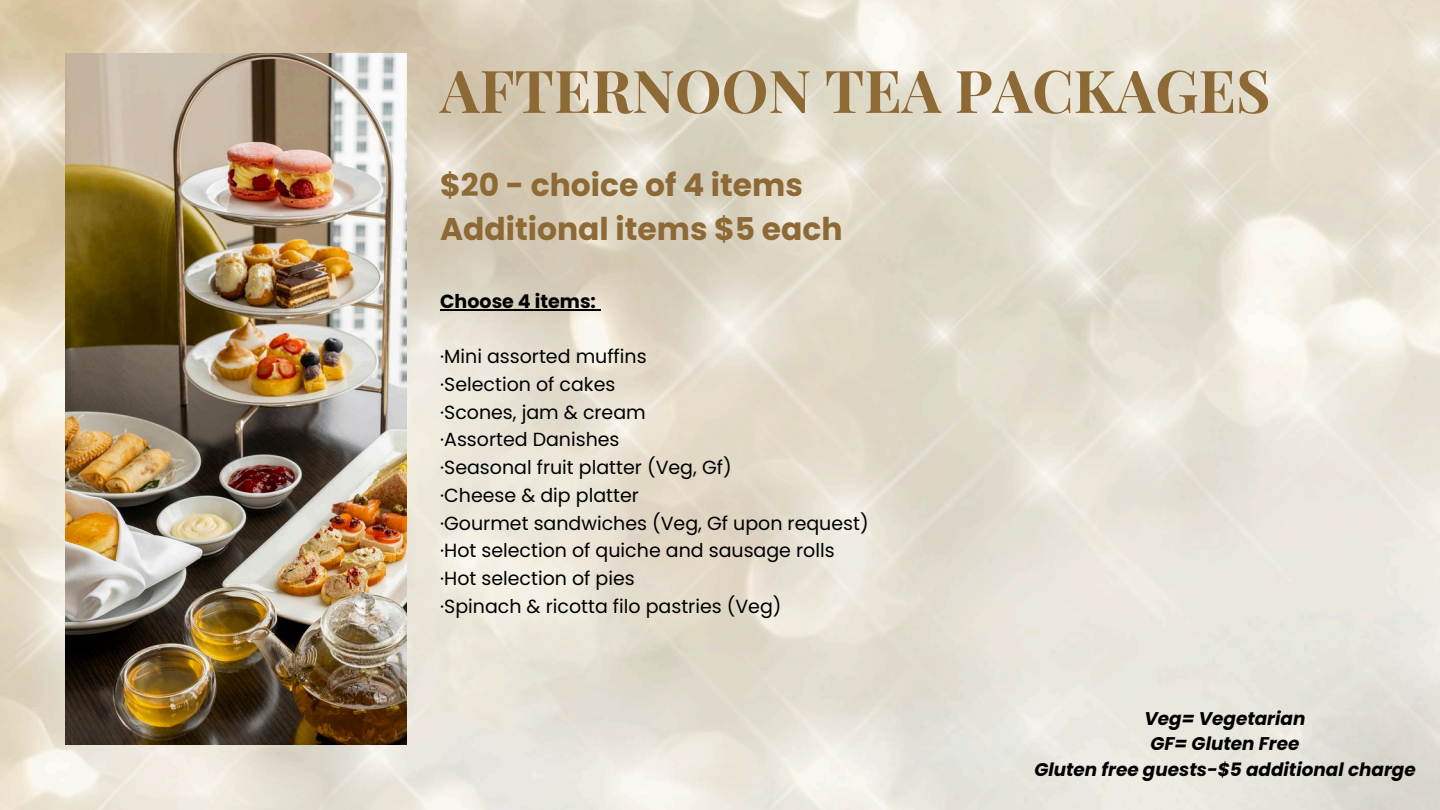
<style>
.page{position:relative;width:1440px;height:810px;background:#fff}
.page>*{position:absolute;margin:0;border:0;box-sizing:border-box;transform-origin:0 0}
.t1{font:700 59px "Playfair Display";color:#8d6936}
.t2{font:700 31.4px/43.5px "Poppins";color:#8d6936}
.t3{font:19px "Poppins";color:#000}
.t4{font:700 19px "Poppins";color:#000}
.t5{font:italic 700 18.4px/25.5px "Poppins";color:#000;text-align:center}
</style>
<div class="page">
<img style="left:0;top:0;width:1440px;height:810px">
<img style="left:66px;top:54px;width:341px;height:690px">
<hr style="left:440px;top:309px;width:156px;height:2px;background:#000">
<h1 class="t1" style="left:440px;top:49px;width:832px">AFTERNOON TEA PACKAGES</h1>
<h2 class="t2" style="left:440px;top:164px;width:404px">$20 - choice of 4 items<br>Additional items $5 each</h2>
<h3 class="t4" style="left:440px;top:288px;width:157px">Choose 4 items:</h3>
<p class="t3" style="left:440px;top:343px;width:208px">·Mini assorted muffins</p>
<p class="t3" style="left:440px;top:371px;width:177px">·Selection of cakes</p>
<p class="t3" style="left:440px;top:399px;width:207px">·Scones, jam &amp; cream</p>
<p class="t3" style="left:440px;top:427px;width:181px">·Assorted Danishes</p>
<p class="t3" style="left:440px;top:454px;width:293px">·Seasonal fruit platter (Veg, Gf)</p>
<p class="t3" style="left:440px;top:482px;width:200px">·Cheese &amp; dip platter</p>
<p class="t3" style="left:440px;top:510px;width:430px">·Gourmet sandwiches (Veg, Gf upon request)</p>
<p class="t3" style="left:440px;top:538px;width:396px">·Hot selection of quiche and sausage rolls</p>
<p class="t3" style="left:440px;top:565px;width:196px">·Hot selection of pies</p>
<p class="t3" style="left:440px;top:593px;width:343px">·Spinach &amp; ricotta filo pastries (Veg)</p>
<h3 class="t5" style="left:1034px;top:706px;width:383px">Veg= Vegetarian<br>GF= Gluten Free<br>Gluten free guests-$5 additional charge</h3>
</div>
